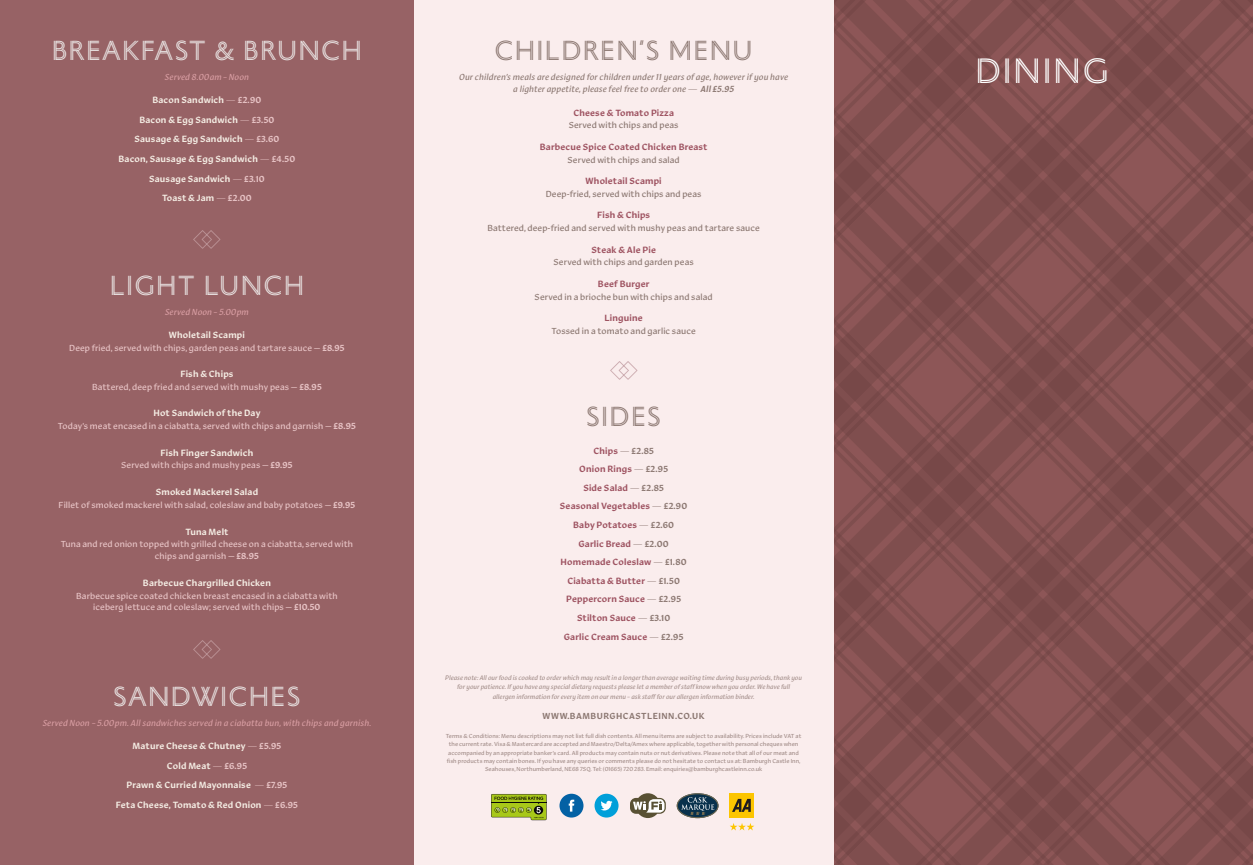
<style>
.page{position:relative;width:1253px;height:865px;background:#fff}
.page>*{position:absolute;margin:0;border:0;box-sizing:border-box;transform-origin:0 0}
.t1{font:37px "Portrait Inline Sans";letter-spacing:.07em;color:#fff}
.t2{font:29px "Portrait Inline Sans";letter-spacing:.065em;color:#eae5e4}
.t3{font:29px "Portrait Inline Sans";letter-spacing:.065em;color:#8c7872}
.t4{font:500 9.2px/19.6px "Robinson";letter-spacing:.02em;color:#f4ece3;text-align:center}
.t5{font:500 9.2px/18.6px "Robinson";letter-spacing:.02em;color:#9e5361;text-align:center}
.t6{font:9px/12px "Robinson";letter-spacing:.015em;color:#e8c4c6;text-align:center}
.t7{font:9px "Robinson";letter-spacing:.015em;color:#8c7872}
.t8{font:italic 9px/12.2px "Robinson";letter-spacing:.025em;color:#8c7872;text-align:center}
.t9{font:italic 9px "Robinson";letter-spacing:.025em;color:#d99ea3}
.t10{font:500 9px "Robinson";letter-spacing:.055em;color:#8c7872}
.t11{font:italic 6.8px/9.5px "Robinson";letter-spacing:.015em;color:#a38e8a;text-align:center}
.t12{font:6px/8.2px "Robinson";letter-spacing:.01em;color:#a38e8a;text-align:center}
.s1{font-weight:300;font-size:9px;color:#e8c4c6}
.s2{font-size:9px;color:#e8c4c6}
.s3{font-weight:500}
.s4{font-weight:300;font-style:normal}
.s5{font-weight:300;font-size:9px;color:#8c7872}
.s6{font-size:9px;color:#8c7872}
</style>
<div class="page">
<div style="left:833px;top:0;width:420px;height:865px;background:linear-gradient(to right,#825050,#825050)"></div>
<div style="left:414px;top:0;width:419px;height:865px;background:#faeded"></div>
<div style="left:0;top:0;width:414px;height:865px;background:#976265"></div>
<svg style="left:677px;top:793px;width:42px;height:25px"></svg>
<svg style="left:630px;top:793px;width:36px;height:25px"></svg>
<svg style="left:559px;top:793px;width:24px;height:24px"></svg>
<svg style="left:595px;top:793px;width:23px;height:24px"></svg>
<div style="left:729px;top:793px;width:25px;height:25px;background:#fcc500"></div>
<svg style="left:732px;top:799px;width:19px;height:12px"></svg>
<svg style="left:730px;top:823px;width:24px;height:7px"></svg>
<svg style="left:491px;top:794px;width:56px;height:26px"></svg>
<h2 class="t2" style="left:52px;top:30px;width:311px">BREAKFAST &amp; BRUNCH</h2>
<h3 class="t9" style="left:165px;top:70px;width:86px">Served 8.00am – Noon</h3>
<h3 class="t4" style="left:118px;top:89px;width:178px">Bacon Sandwich <span class="s1">—</span><span class="s2">£2.90<br></span>Bacon &amp; Egg Sandwich <span class="s1">—</span><span class="s2">£3.50<br></span>Sausage &amp; Egg Sandwich <span class="s1">—</span><span class="s2">£3.60<br></span>Bacon, Sausage &amp; Egg Sandwich <span class="s1">—</span><span class="s2">£4.50<br></span>Sausage Sandwich <span class="s1">—</span><span class="s2">£3.10<br></span>Toast &amp; Jam <span class="s1">—</span><span class="s2">£2.00</span></h3>
<h2 class="t2" style="left:110px;top:265px;width:195px">LIGHT LUNCH</h2>
<h3 class="t9" style="left:165px;top:305px;width:85px">Served Noon – 5.00pm</h3>
<h3 class="t4" style="left:169px;top:324px;width:78px">Wholetail Scampi</h3>
<h3 class="t6" style="left:69px;top:341px;width:277px">Deep fried, served with chips, garden peas and tartare sauce — <span class="s3">£8.95</span></h3>
<h3 class="t4" style="left:180px;top:363px;width:55px">Fish &amp; Chips</h3>
<h3 class="t6" style="left:92px;top:380px;width:231px">Battered, deep fried and served with mushy peas — <span class="s3">£8.95</span></h3>
<h3 class="t4" style="left:153px;top:402px;width:109px">Hot Sandwich of the Day</h3>
<h3 class="t6" style="left:58px;top:419px;width:299px">Today’s meat encased in a ciabatta, served with chips and garnish — <span class="s3">£8.95</span></h3>
<h3 class="t4" style="left:161px;top:442px;width:94px">Fish Finger Sandwich</h3>
<h3 class="t6" style="left:121px;top:458px;width:173px">Served with chips and mushy peas — <span class="s3">£9.95</span></h3>
<h3 class="t4" style="left:156px;top:481px;width:104px">Smoked Mackerel Salad</h3>
<h3 class="t6" style="left:59px;top:498px;width:298px">Fillet of smoked mackerel with salad, coleslaw and baby potatoes — <span class="s3">£9.95</span></h3>
<h3 class="t4" style="left:185px;top:520px;width:45px">Tuna Melt</h3>
<h3 class="t6" style="left:61px;top:537px;width:294px">Tuna and red onion topped with grilled cheese on a ciabatta, served with chips and garnish — <span class="s3">£8.95</span></h3>
<h3 class="t4" style="left:143px;top:572px;width:130px">Barbecue Chargrilled Chicken</h3>
<h3 class="t6" style="left:76px;top:588px;width:263px">Barbecue spice coated chicken breast encased in a ciabatta with iceberg lettuce and coleslaw; served with chips — <span class="s3">£10.50</span></h3>
<h2 class="t2" style="left:114px;top:676px;width:188px">SANDWICHES</h2>
<h3 class="t9" style="left:43px;top:716px;width:330px">Served Noon – 5.00pm. All sandwiches served in a ciabatta bun, with chips and garnish.</h3>
<h3 class="t4" style="left:116px;top:735px;width:184px">Mature Cheese &amp; Chutney <span class="s1">—</span><span class="s2">£5.95<br></span>Cold Meat <span class="s1">—</span><span class="s2">£6.95<br></span>Prawn &amp; Curried Mayonnaise <span class="s1">—</span><span class="s2">£7.95<br></span>Feta Cheese, Tomato &amp; Red Onion <span class="s1">—</span><span class="s2">£6.95</span></h3>
<h2 class="t3" style="left:495px;top:30px;width:259px">CHILDREN’S MENU</h2>
<h3 class="t8" style="left:459px;top:70px;width:330px">Our children’s meals are designed for children under 11 years of age, however if you have a lighter appetite, please feel free to order one <span class="s4">—</span> <span class="s3">All £5.95</span></h3>
<h3 class="t5" style="left:573px;top:102px;width:102px">Cheese &amp; Tomato Pizza</h3>
<h3 class="t7" style="left:569px;top:118px;width:111px">Served with chips and peas</h3>
<h3 class="t5" style="left:540px;top:136px;width:169px">Barbecue Spice Coated Chicken Breast</h3>
<h3 class="t7" style="left:568px;top:152px;width:114px">Served with chips and salad</h3>
<h3 class="t5" style="left:586px;top:171px;width:78px">Wholetail Scampi</h3>
<h3 class="t7" style="left:546px;top:187px;width:157px">Deep-fried, served with chips and peas</h3>
<h3 class="t5" style="left:597px;top:205px;width:55px">Fish &amp; Chips</h3>
<h3 class="t7" style="left:487px;top:221px;width:274px">Battered, deep-fried and served with mushy peas and tartare sauce</h3>
<h3 class="t5" style="left:591px;top:239px;width:66px">Steak &amp; Ale Pie</h3>
<h3 class="t7" style="left:554px;top:255px;width:142px">Served with chips and garden peas</h3>
<h3 class="t5" style="left:598px;top:273px;width:53px">Beef Burger</h3>
<h3 class="t7" style="left:535px;top:289px;width:180px">Served in a brioche bun with chips and salad</h3>
<h3 class="t5" style="left:604px;top:308px;width:40px">Linguine</h3>
<h3 class="t7" style="left:552px;top:324px;width:146px">Tossed in a tomato and garlic sauce</h3>
<h2 class="t3" style="left:586px;top:397px;width:76px">SIDES</h2>
<p class="t5" style="left:560px;top:440px;width:129px">Chips <span class="s5">—</span><span class="s6">£2.85<br></span>Onion Rings <span class="s5">—</span><span class="s6">£2.95<br></span>Side Salad <span class="s5">—</span><span class="s6">£2.85<br></span>Seasonal Vegetables <span class="s5">—</span><span class="s6">£2.90<br></span>Baby Potatoes <span class="s5">—</span><span class="s6">£2.60<br></span>Garlic Bread <span class="s5">—</span><span class="s6">£2.00<br></span>Homemade Coleslaw <span class="s5">—</span><span class="s6">£1.80<br></span>Ciabatta &amp; Butter <span class="s5">—</span><span class="s6">£1.50<br></span>Peppercorn Sauce <span class="s5">—</span><span class="s6">£2.95<br></span>Stilton Sauce <span class="s5">—</span><span class="s6">£3.10<br></span>Garlic Cream Sauce <span class="s5">—</span><span class="s6">£2.95</span></p>
<p class="t11" style="left:445px;top:672px;width:358px">Please note: All our food is cooked to order which may result in a longer than average waiting time during busy periods, thank you for your patience. If you have any special dietary requests please let a member of staff know when you order. We have full allergen information for every item on our menu – ask staff for our allergen information binder.</p>
<h3 class="t10" style="left:543px;top:709px;width:163px">WWW.BAMBURGHCASTLEINN.CO.UK</h3>
<p class="t12" style="left:446px;top:731px;width:357px">Terms &amp; Conditions: Menu descriptions may not list full dish contents. All menu items are subject to availability. Prices include VAT at the current rate. Visa &amp; Mastercard are accepted and Maestro/Delta/Amex where applicable, together with personal cheques when accompanied by an appropriate banker’s card. All products may contain nuts or nut derivatives. Please note that all of our meat and fish products may contain bones. If you have any queries or comments please do not hesitate to contact us at: Bamburgh Castle Inn, Seahouses, Northumberland, NE68 7SQ. Tel: (01665) 720 283. Email: enquiries@bamburghcastleinn.co.uk</p>
<h1 class="t1" style="left:976px;top:45px;width:135px">DINING</h1>
</div>
